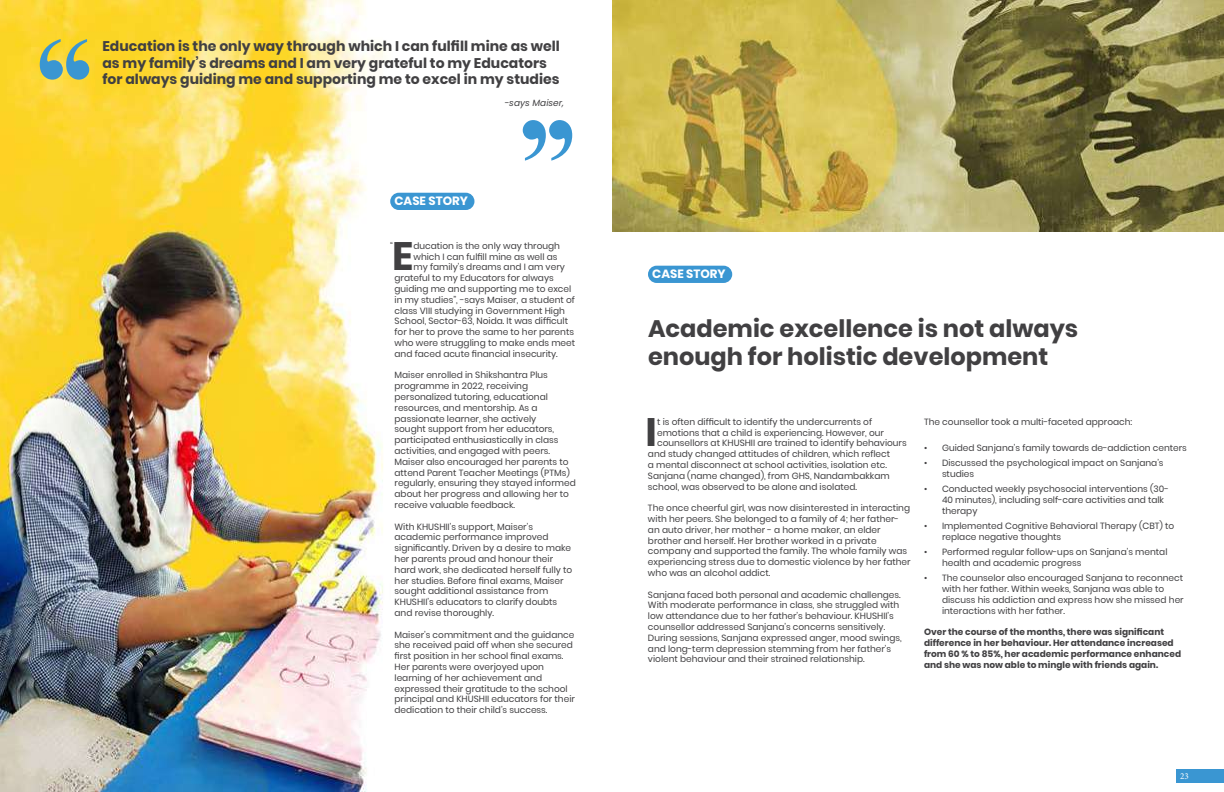
<style>
.page{position:relative;width:1224px;height:792px;background:#fff}
.page>*{position:absolute;margin:0;border:0;box-sizing:border-box;transform-origin:0 0}
.t1{font:700 39.6px "Poppins";color:#414042}
.t2{font:700 24px/28.8px "Poppins";color:#414042}
.t3{font:700 14px/16.8px "Poppins";color:#414042}
.t4{font:700 12px "Poppins";color:#fff}
.t5{font:9px/10.8px "Poppins";color:#414042}
.t6{font:700 9px/10.8px "Poppins";color:#414042}
.t7{font:italic 9px "Poppins";color:#414042}
.t8{font:9px "Minion Pro";color:#fff}
</style>
<div class="page">
<div style="left:1176px;top:770px;width:48px;height:13px;background:#3a96d2"></div>
<img style="left:0;top:0;width:573px;height:792px">
<div style="left:390px;top:193px;width:84px;height:17px;background:#3a96d2;border-radius:9px"></div>
<svg style="left:40px;top:39px;width:49px;height:41px;background:#9db77d"></svg>
<div style="left:648px;top:266px;width:84px;height:17px;background:#3a96d2;border-radius:9px"></div>
<img style="left:612px;top:0;width:612px;height:231px">
<svg style="left:523px;top:120px;width:49px;height:41px"></svg>
<h3 class="t3" style="left:102px;top:37px;width:459px">Education is the only way through which I can fulfill mine as well as my family’s dreams and I am very grateful to my Educators for always guiding me and supporting me to excel in my studies</h3>
<p class="t7" style="left:504px;top:98px;width:61px">-says Maiser,</p>
<h3 class="t4" style="left:395px;top:194px;width:75px">CASE STORY</h3>
<p class="t5" style="left:390px;top:240px;width:4px">“</p>
<h1 class="t1" style="left:392px;top:234px;width:23px">E</h1>
<p class="t5" style="left:413px;top:240px;width:148px">ducation is the only way through</p>
<p class="t5" style="left:413px;top:251px;width:145px">which I can fulfill mine as well as</p>
<p class="t5" style="left:413px;top:262px;width:153px">my family’s dreams and I am very</p>
<p class="t5" style="left:395px;top:273px;width:161px">grateful to my Educators for always</p>
<p class="t5" style="left:395px;top:284px;width:178px">guiding me and supporting me to excel</p>
<p class="t5" style="left:395px;top:294px;width:182px">in my studies”, -says Maiser, a student of</p>
<p class="t5" style="left:395px;top:305px;width:172px">class VIII studying in Government High</p>
<p class="t5" style="left:395px;top:316px;width:175px">School, Sector-63, Noida. It was difficult</p>
<p class="t5" style="left:395px;top:327px;width:181px">for her to prove the same to her parents</p>
<p class="t5" style="left:395px;top:338px;width:182px">who were struggling to make ends meet</p>
<p class="t5" style="left:395px;top:348px;width:165px">and faced acute financial insecurity.</p>
<p class="t5" style="left:395px;top:370px;width:183px">Maiser enrolled in Shikshantra Plus programme in 2022, receiving personalized tutoring, educational resources, and mentorship. As a passionate learner, she actively<br>sought support from her educators, participated enthusiastically in class activities, and engaged with peers.<br>Maiser also encouraged her parents to attend Parent Teacher Meetings (PTMs) regularly, ensuring they stayed informed about her progress and allowing her to receive valuable feedback.</p>
<p class="t5" style="left:395px;top:521px;width:179px">With KHUSHII’s support, Maiser’s academic performance improved significantly. Driven by a desire to make her parents proud and honour their hard work, she dedicated herself fully to her studies. Before final exams, Maiser sought additional assistance from KHUSHII’s educators to clarify doubts and revise thoroughly.</p>
<p class="t5" style="left:395px;top:629px;width:182px">Maiser’s commitment and the guidance she received paid off when she secured first position in her school final exams.<br>Her parents were overjoyed upon learning of her achievement and expressed their gratitude to the school principal and KHUSHII educators for their dedication to their child’s success.</p>
<h3 class="t4" style="left:652px;top:267px;width:75px">CASE STORY</h3>
<h2 class="t2" style="left:648px;top:314px;width:432px">Academic excellence is not always enough for holistic development</h2>
<h1 class="t1" style="left:646px;top:410px;width:13px">I</h1>
<p class="t5" style="left:657px;top:416px;width:217px">t is often difficult to identify the undercurrents of</p>
<p class="t5" style="left:657px;top:427px;width:228px">emotions that a child is experiencing. However, our</p>
<p class="t5" style="left:657px;top:438px;width:251px">counsellors at KHUSHII are trained to identify behaviours</p>
<p class="t5" style="left:648px;top:449px;width:244px">and study changed attitudes of children, which reflect</p>
<p class="t5" style="left:648px;top:460px;width:241px">a mental disconnect at school activities, isolation etc.</p>
<p class="t5" style="left:648px;top:470px;width:243px">Sanjana (name changed), from GHS, Nandambakkam</p>
<p class="t5" style="left:648px;top:481px;width:211px">school, was observed to be alone and isolated.</p>
<p class="t5" style="left:648px;top:503px;width:264px">The once cheerful girl, was now disinterested in interacting with her peers. She belonged to a family of 4; her father&shy;an auto driver, her mother - a home maker, an elder brother and herself. Her brother worked in a private company and supported the family. The whole family was experiencing stress due to domestic violence by her father who was an alcohol addict.</p>
<p class="t5" style="left:648px;top:589px;width:255px">Sanjana faced both personal and academic challenges.<br>With moderate performance in class, she struggled with low attendance due to her father’s behaviour. KHUSHII’s counsellor addressed Sanjana’s concerns sensitively.<br>During sessions, Sanjana expressed anger, mood swings, and long-term depression stemming from her father’s violent behaviour and their strained relationship.</p>
<p class="t5" style="left:924px;top:416px;width:210px">The counsellor took a multi-faceted approach:</p>
<p class="t5" style="left:924px;top:442px;width:264px">• Guided Sanjana’s family towards de-addiction centers</p>
<p class="t5" style="left:942px;top:458px;width:223px;text-indent:-18px">• Discussed the psychological impact on Sanjana’s studies</p>
<p class="t5" style="left:942px;top:484px;width:228px;text-indent:-18px">• Conducted weekly psychosocial interventions (30-<br>40 minutes), including self-care activities and talk therapy</p>
<p class="t5" style="left:942px;top:521px;width:234px;text-indent:-18px">• Implemented Cognitive Behavioral Therapy (CBT) to replace negative thoughts</p>
<p class="t5" style="left:942px;top:547px;width:227px;text-indent:-18px">• Performed regular follow-ups on Sanjana’s mental health and academic progress</p>
<p class="t5" style="left:942px;top:573px;width:243px;text-indent:-18px">• The counselor also encouraged Sanjana to reconnect with her father. Within weeks, Sanjana was able to discuss his addiction and express how she missed her interactions with her father.</p>
<p class="t6" style="left:924px;top:627px;width:259px">Over the course of the months, there was significant difference in her behaviour. Her attendance increased from 60 % to 85%, her academic performance enhanced and she was now able to mingle with friends again.</p>
<p class="t8" style="left:1180px;top:770px;width:10px">23</p>
</div>
